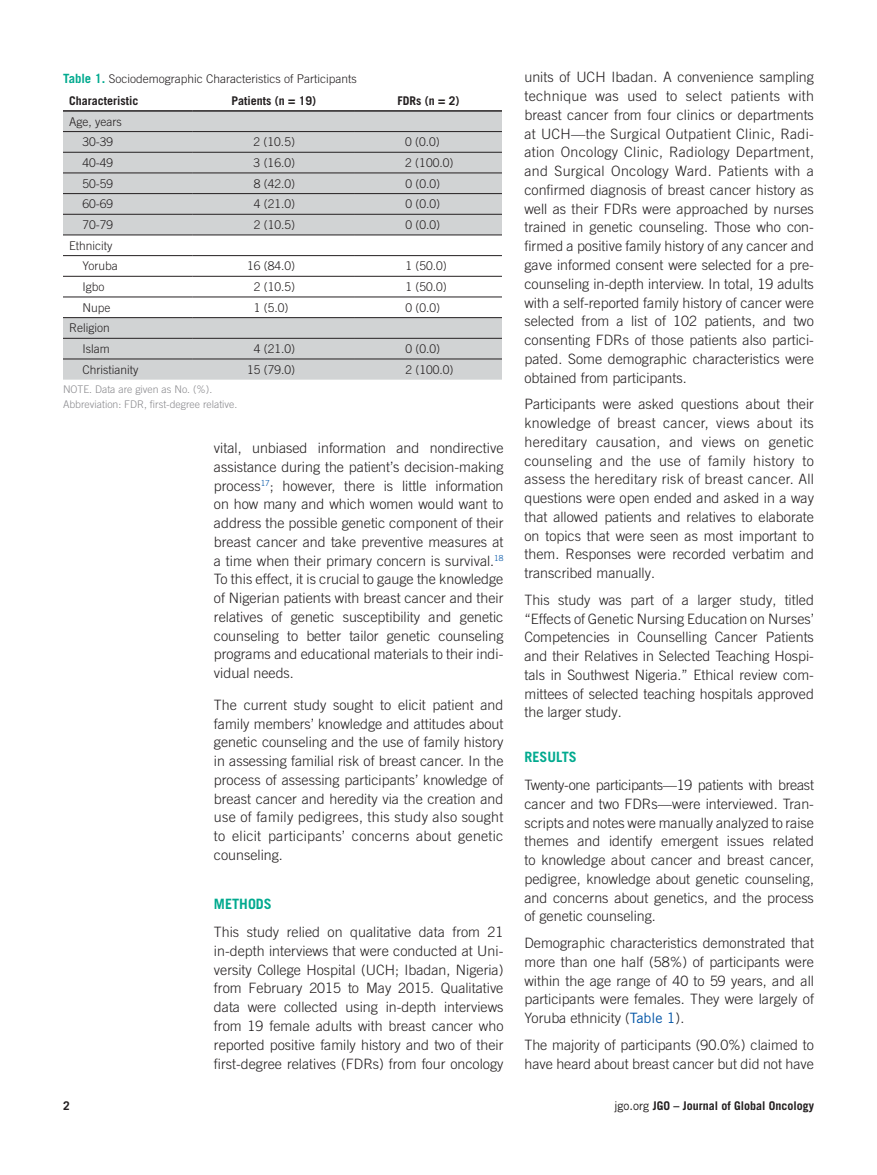
<style>
.page{position:relative;width:877px;height:1175px;background:#fff}
.page>*{position:absolute;margin:0;border:0;box-sizing:border-box;transform-origin:0 0}
.t1{font:300 14.25px/18.8px "Trade Gothic LT Pro";color:#231f20;text-align:justify}
.t2{font:700 14.25px "Trade Gothic LT Pro";color:#02aa8f}
.t3{font:300 12px/20.7px "Trade Gothic LT Pro";color:#231f20}
.t4{font:700 12px "Trade Gothic LT Pro";color:#231f20}
.t5{font:300 10.5px/15px "Trade Gothic LT Pro";color:#8a8a8e}
.s1{font-weight:700;font-size:12.75px;color:#02aa8f}
.s2{font-weight:700}
.s3{font-weight:400;color:#0054a6}
.s4{font-weight:400}
</style>
<div class="page">
<svg style="left:63px;top:112px;width:439px;height:267px;fill:#d1d3d4"></svg>
<hr style="left:63px;top:110px;width:130px;height:2px;background:#231f20">
<hr style="left:193px;top:110px;width:162px;height:2px;background:#231f20">
<hr style="left:355px;top:110px;width:147px;height:2px;background:#231f20">
<hr style="left:63px;top:131px;width:130px;height:1px;background:#231f20">
<hr style="left:193px;top:131px;width:162px;height:1px;background:#231f20">
<hr style="left:355px;top:131px;width:147px;height:1px;background:#231f20">
<hr style="left:63px;top:152px;width:130px;height:1px;background:#231f20">
<hr style="left:193px;top:152px;width:162px;height:1px;background:#231f20">
<hr style="left:355px;top:152px;width:147px;height:1px;background:#231f20">
<hr style="left:63px;top:172px;width:130px;height:1px;background:#231f20">
<hr style="left:193px;top:172px;width:162px;height:1px;background:#231f20">
<hr style="left:355px;top:172px;width:147px;height:1px;background:#231f20">
<hr style="left:63px;top:193px;width:130px;height:1px;background:#231f20">
<hr style="left:193px;top:193px;width:162px;height:1px;background:#231f20">
<hr style="left:355px;top:193px;width:147px;height:1px;background:#231f20">
<hr style="left:63px;top:214px;width:130px;height:1px;background:#231f20">
<hr style="left:193px;top:214px;width:162px;height:1px;background:#231f20">
<hr style="left:355px;top:214px;width:147px;height:1px;background:#231f20">
<hr style="left:63px;top:234px;width:130px;height:1px;background:#231f20">
<hr style="left:193px;top:234px;width:162px;height:1px;background:#231f20">
<hr style="left:355px;top:234px;width:147px;height:1px;background:#231f20">
<hr style="left:63px;top:255px;width:130px;height:1px;background:#231f20">
<hr style="left:193px;top:255px;width:162px;height:1px;background:#231f20">
<hr style="left:355px;top:255px;width:147px;height:1px;background:#231f20">
<hr style="left:63px;top:276px;width:130px;height:1px;background:#231f20">
<hr style="left:193px;top:276px;width:162px;height:1px;background:#231f20">
<hr style="left:355px;top:276px;width:147px;height:1px;background:#231f20">
<hr style="left:63px;top:296px;width:130px;height:1px;background:#231f20">
<hr style="left:193px;top:296px;width:162px;height:1px;background:#231f20">
<hr style="left:355px;top:296px;width:147px;height:1px;background:#231f20">
<hr style="left:63px;top:317px;width:130px;height:1px;background:#231f20">
<hr style="left:193px;top:317px;width:162px;height:1px;background:#231f20">
<hr style="left:355px;top:317px;width:147px;height:1px;background:#231f20">
<hr style="left:63px;top:338px;width:130px;height:1px;background:#231f20">
<hr style="left:193px;top:338px;width:162px;height:1px;background:#231f20">
<hr style="left:355px;top:338px;width:147px;height:1px;background:#231f20">
<hr style="left:63px;top:358px;width:130px;height:1px;background:#231f20">
<hr style="left:193px;top:358px;width:162px;height:1px;background:#231f20">
<hr style="left:355px;top:358px;width:147px;height:1px;background:#231f20">
<p class="t3" style="left:69px;top:67px;width:289px;line-height:22.2px;text-indent:-6px"><span class="s1">Table 1.</span> Sociodemographic Characteristics of Participants<br><span class="s2">Characteristic</span></p>
<p class="t4" style="left:232px;top:93px;width:86px">Patients (n = 19)</p>
<p class="t4" style="left:398px;top:93px;width:63px">FDRs (n = 2)</p>
<p class="t3" style="left:69px;top:111px;width:54px;text-align:center">Age, years<br>30-39</p>
<p class="t3" style="left:254px;top:131px;width:43px">2 (10.5)</p>
<p class="t3" style="left:405px;top:131px;width:36px">0 (0.0)</p>
<p class="t3" style="left:83px;top:152px;width:32px">40-49</p>
<p class="t3" style="left:254px;top:152px;width:43px">3 (16.0)</p>
<p class="t3" style="left:405px;top:152px;width:50px">2 (100.0)</p>
<p class="t3" style="left:83px;top:173px;width:32px">50-59</p>
<p class="t3" style="left:254px;top:173px;width:43px">8 (42.0)</p>
<p class="t3" style="left:405px;top:173px;width:36px">0 (0.0)</p>
<p class="t3" style="left:83px;top:193px;width:32px">60-69</p>
<p class="t3" style="left:254px;top:193px;width:43px">4 (21.0)</p>
<p class="t3" style="left:405px;top:193px;width:36px">0 (0.0)</p>
<p class="t3" style="left:83px;top:214px;width:32px">70-79</p>
<p class="t3" style="left:254px;top:214px;width:43px">2 (10.5)</p>
<p class="t3" style="left:405px;top:214px;width:36px">0 (0.0)</p>
<p class="t3" style="left:83px;top:235px;width:37px;text-indent:-14px">Ethnicity<br>Yoruba</p>
<p class="t3" style="left:247px;top:255px;width:50px">16 (84.0)</p>
<p class="t3" style="left:405px;top:255px;width:43px">1 (50.0)</p>
<p class="t3" style="left:83px;top:276px;width:24px">Igbo</p>
<p class="t3" style="left:254px;top:276px;width:43px">2 (10.5)</p>
<p class="t3" style="left:405px;top:276px;width:43px">1 (50.0)</p>
<p class="t3" style="left:83px;top:297px;width:30px">Nupe</p>
<p class="t3" style="left:254px;top:297px;width:36px">1 (5.0)</p>
<p class="t3" style="left:405px;top:297px;width:36px">0 (0.0)</p>
<p class="t3" style="left:69px;top:317px;width:42px;text-align:right">Religion<br>Islam</p>
<p class="t3" style="left:254px;top:338px;width:43px">4 (21.0)</p>
<p class="t3" style="left:405px;top:338px;width:36px">0 (0.0)</p>
<p class="t3" style="left:83px;top:359px;width:57px">Christianity</p>
<p class="t3" style="left:247px;top:359px;width:50px">15 (79.0)</p>
<p class="t3" style="left:405px;top:359px;width:50px">2 (100.0)</p>
<p class="t5" style="left:63px;top:382px;width:176px">NOTE. Data are given as No. (%).<br>Abbreviation: FDR, first-degree relative.</p>
<p class="t1" style="left:214px;top:438px;width:291px">vital, unbiased information and nondirective assistance during the patient’s decision-making process<sup>17</sup>; however, there is little information on how many and which women would want to address the possible genetic component of their breast cancer and take preventive measures at a time when their primary concern is survival.<sup>18<br></sup>To this effect, it is crucial to gauge the knowledge of Nigerian patients with breast cancer and their relatives of genetic susceptibility and genetic counseling to better tailor genetic counseling programs and educational materials to their indi&shy;vidual needs.</p>
<p class="t1" style="left:214px;top:695px;width:291px">The current study sought to elicit patient and family members’ knowledge and attitudes about genetic counseling and the use of family history in assessing familial risk of breast cancer. In the process of assessing participants’ knowledge of breast cancer and heredity via the creation and use of family pedigrees, this study also sought to elicit participants’ concerns about genetic counseling.</p>
<p class="t2" style="left:214px;top:894px;width:59px">METHODS</p>
<p class="t1" style="left:214px;top:922px;width:291px">This study relied on qualitative data from 21 in-depth interviews that were conducted at Uni&shy;versity College Hospital (UCH; Ibadan, Nigeria) from February 2015 to May 2015. Qualitative data were collected using in-depth interviews from 19 female adults with breast cancer who reported positive family history and two of their first-degree relatives (FDRs) from four oncology</p>
<p class="t1" style="left:524px;top:68px;width:291px">units of UCH Ibadan. A convenience sampling technique was used to select patients with breast cancer from four clinics or departments at UCH—the Surgical Outpatient Clinic, Radi&shy;ation Oncology Clinic, Radiology Department, and Surgical Oncology Ward. Patients with a confirmed diagnosis of breast cancer history as well as their FDRs were approached by nurses trained in genetic counseling. Those who con&shy;firmed a positive family history of any cancer and gave informed consent were selected for a pre&shy;counseling in-depth interview. In total, 19 adults with a self-reported family history of cancer were selected from a list of 102 patients, and two consenting FDRs of those patients also partici&shy;pated. Some demographic characteristics were obtained from participants.</p>
<p class="t1" style="left:524px;top:395px;width:291px">Participants were asked questions about their knowledge of breast cancer, views about its hereditary causation, and views on genetic counseling and the use of family history to assess the hereditary risk of breast cancer. All questions were open ended and asked in a way that allowed patients and relatives to elaborate on topics that were seen as most important to them. Responses were recorded verbatim and transcribed manually.</p>
<p class="t1" style="left:524px;top:590px;width:291px">This study was part of a larger study, titled “Effects of Genetic Nursing Education on Nurses’ Competencies in Counselling Cancer Patients and their Relatives in Selected Teaching Hospi&shy;tals in Southwest Nigeria.” Ethical review com&shy;mittees of selected teaching hospitals approved the larger study.</p>
<p class="t2" style="left:524px;top:747px;width:54px">RESULTS</p>
<p class="t1" style="left:524px;top:775px;width:291px">Twenty-one participants—19 patients with breast cancer and two FDRs—were interviewed. Tran&shy;scripts and notes were manually analyzed to raise themes and identify emergent issues related to knowledge about cancer and breast cancer, pedigree, knowledge about genetic counseling, and concerns about genetics, and the process of genetic counseling.</p>
<p class="t1" style="left:524px;top:933px;width:291px">Demographic characteristics demonstrated that more than one half (58%) of participants were within the age range of 40 to 59 years, and all participants were females. They were largely of Yoruba ethnicity (<span class="s3">Table 1</span>).</p>
<p class="t1" style="left:524px;top:1035px;width:291px">The majority of participants (90.0%) claimed to have heard about breast cancer but did not have</p>
<p class="t4" style="left:63px;top:1098px;width:8px">2</p>
<p class="t4" style="left:614px;top:1098px;width:202px"><span class="s4">jgo.org</span> JGO – Journal of Global Oncology</p>
</div>
